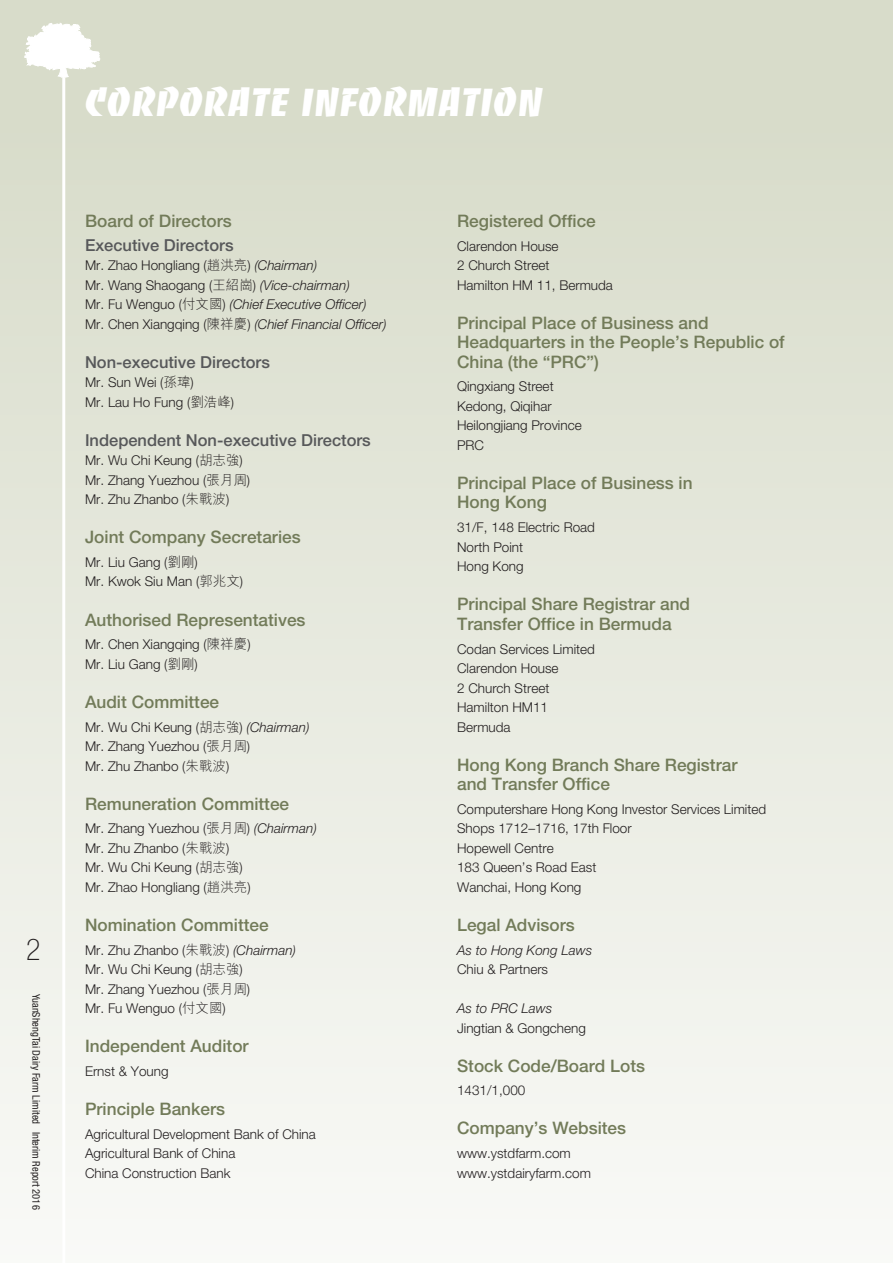
<style>
.page{position:relative;width:893px;height:1263px;background:#fff}
.page>*{position:absolute;margin:0;border:0;box-sizing:border-box;transform-origin:0 0}
.t1{font:39px "Banco Std";color:#fff}
.t2{font:100 condensed 30px "Helvetica Neue LT Std";color:#231f20}
._01_H1{font:500 17.25px/19.5px "Helvetica Neue LT Std";color:#727b59}
._02_H2{font:500 16.5px "Helvetica Neue LT Std";color:#57585a}
._00_Body_Text{font:300 13.5px "Helvetica Neue LT Std";color:#231f20}
._00_Body_Text-2{font:italic 300 13.5px "Helvetica Neue LT Std";color:#231f20}
.t3{font:condensed 10.5px "Helvetica Neue LT Std";color:#231f20}
.s1{font-family:"M Hei HK"}
.s2{font-style:italic}
.s3{font-style:normal}
.s4{font-family:"M Hei HK";font-style:normal}
</style>
<div class="page">
<div style="left:0;top:0;width:893px;height:1263px;background:linear-gradient(to bottom,#d5d9c6,#f9f9f7)"></div>
<hr style="left:62px;top:78px;width:3px;height:1185px;background:#fff">
<svg style="left:25px;top:23px;width:75px;height:55px"></svg>
<p class="t2" style="left:26px;top:932px;width:16px">2</p>
<p class="t3" style="left:42px;top:994px;width:217px;rotate:90deg">YuanShengTai Dairy Farm Limited Interim Report 2016</p>
<h1 class="t1" style="left:85px;top:81px;width:460px">CORPORATE INFORMATION</h1>
<p class="_01_H1" style="left:85px;top:211px;width:148px">Board of Directors</p>
<p class="_02_H2" style="left:85px;top:235px;width:150px">Executive Directors</p>
<p class="_00_Body_Text" style="left:85px;top:257px;width:234px">Mr. Zhao Hongliang (<span class="s1">趙洪亮</span>) <span class="s2">(Chairman)</span></p>
<p class="_00_Body_Text" style="left:85px;top:277px;width:266px">Mr. Wang Shaogang (<span class="s1">王紹崗</span>) <span class="s2">(Vice-chairman)</span></p>
<p class="_00_Body_Text-2" style="left:85px;top:296px;width:283px"><span class="s3">Mr. Fu Wenguo (</span><span class="s4">付文國</span><span class="s3">)</span> (Chief Executive Officer)</p>
<p class="_00_Body_Text-2" style="left:85px;top:316px;width:303px"><span class="s3">Mr. Chen Xiangqing (</span><span class="s4">陳祥慶</span><span class="s3">)</span> (Chief Financial Officer)</p>
<p class="_02_H2" style="left:85px;top:352px;width:186px">Non-executive Directors</p>
<p class="_00_Body_Text" style="left:85px;top:374px;width:110px">Mr. Sun Wei (<span class="s1">孫瑋</span>)</p>
<p class="_00_Body_Text" style="left:85px;top:394px;width:151px">Mr. Lau Ho Fung (<span class="s1">劉浩峰</span>)</p>
<p class="_02_H2" style="left:85px;top:430px;width:287px">Independent Non-executive Directors</p>
<p class="_00_Body_Text" style="left:85px;top:452px;width:159px">Mr. Wu Chi Keung (<span class="s1">胡志強</span>)</p>
<p class="_00_Body_Text" style="left:85px;top:472px;width:167px">Mr. Zhang Yuezhou (<span class="s1">張月周</span>)</p>
<p class="_00_Body_Text" style="left:85px;top:491px;width:146px">Mr. Zhu Zhanbo (<span class="s1">朱戰波</span>)</p>
<p class="_01_H1" style="left:85px;top:527px;width:217px">Joint Company Secretaries</p>
<p class="_00_Body_Text" style="left:85px;top:554px;width:114px">Mr. Liu Gang (<span class="s1">劉剛</span>)</p>
<p class="_00_Body_Text" style="left:85px;top:573px;width:160px">Mr. Kwok Siu Man (<span class="s1">郭兆文</span>)</p>
<p class="_01_H1" style="left:85px;top:609px;width:222px">Authorised Representatives</p>
<p class="_00_Body_Text" style="left:85px;top:636px;width:167px">Mr. Chen Xiangqing (<span class="s1">陳祥慶</span>)</p>
<p class="_00_Body_Text" style="left:85px;top:656px;width:114px">Mr. Liu Gang (<span class="s1">劉剛</span>)</p>
<p class="_01_H1" style="left:85px;top:692px;width:136px">Audit Committee</p>
<p class="_00_Body_Text" style="left:85px;top:718px;width:226px">Mr. Wu Chi Keung (<span class="s1">胡志強</span>) <span class="s2">(Chairman)</span></p>
<p class="_00_Body_Text" style="left:85px;top:738px;width:167px">Mr. Zhang Yuezhou (<span class="s1">張月周</span>)</p>
<p class="_00_Body_Text" style="left:85px;top:757px;width:146px">Mr. Zhu Zhanbo (<span class="s1">朱戰波</span>)</p>
<p class="_01_H1" style="left:85px;top:793px;width:206px">Remuneration Committee</p>
<p class="_00_Body_Text" style="left:85px;top:820px;width:233px">Mr. Zhang Yuezhou (<span class="s1">張月周</span>) <span class="s2">(Chairman)</span></p>
<p class="_00_Body_Text" style="left:85px;top:840px;width:146px">Mr. Zhu Zhanbo (<span class="s1">朱戰波</span>)</p>
<p class="_00_Body_Text" style="left:85px;top:859px;width:159px">Mr. Wu Chi Keung (<span class="s1">胡志強</span>)</p>
<p class="_00_Body_Text" style="left:85px;top:879px;width:167px">Mr. Zhao Hongliang (<span class="s1">趙洪亮</span>)</p>
<p class="_01_H1" style="left:85px;top:915px;width:185px">Nomination Committee</p>
<p class="_00_Body_Text" style="left:85px;top:941px;width:213px">Mr. Zhu Zhanbo (<span class="s1">朱戰波</span>) <span class="s2">(Chairman)</span></p>
<p class="_00_Body_Text" style="left:85px;top:961px;width:159px">Mr. Wu Chi Keung (<span class="s1">胡志強</span>)</p>
<p class="_00_Body_Text" style="left:85px;top:980px;width:167px">Mr. Zhang Yuezhou (<span class="s1">張月周</span>)</p>
<p class="_00_Body_Text" style="left:85px;top:1000px;width:142px">Mr. Fu Wenguo (<span class="s1">付文國</span>)</p>
<p class="_01_H1" style="left:85px;top:1036px;width:165px">Independent Auditor</p>
<p class="_00_Body_Text" style="left:85px;top:1063px;width:85px">Ernst &amp; Young</p>
<p class="_01_H1" style="left:85px;top:1099px;width:141px">Principle Bankers</p>
<p class="_00_Body_Text" style="left:85px;top:1125px;width:232px">Agricultural Development Bank of China</p>
<p class="_00_Body_Text" style="left:85px;top:1145px;width:152px">Agricultural Bank of China</p>
<p class="_00_Body_Text" style="left:85px;top:1164px;width:147px">China Construction Bank</p>
<p class="_01_H1" style="left:457px;top:211px;width:140px">Registered Office</p>
<p class="_00_Body_Text" style="left:457px;top:238px;width:103px">Clarendon House</p>
<p class="_00_Body_Text" style="left:457px;top:257px;width:94px">2 Church Street</p>
<p class="_00_Body_Text" style="left:457px;top:277px;width:157px">Hamilton HM 11, Bermuda</p>
<p class="_01_H1" style="left:457px;top:313px;width:329px">Principal Place of Business and<br>Headquarters in the People’s Republic of<br>China (the “PRC”)</p>
<p class="_00_Body_Text" style="left:457px;top:378px;width:98px">Qingxiang Street</p>
<p class="_00_Body_Text" style="left:457px;top:398px;width:96px">Kedong, Qiqihar</p>
<p class="_00_Body_Text" style="left:457px;top:417px;width:126px">Heilongjiang Province</p>
<p class="_00_Body_Text" style="left:457px;top:437px;width:29px">PRC</p>
<p class="_01_H1" style="left:457px;top:473px;width:237px">Principal Place of Business in<br>Hong Kong</p>
<p class="_00_Body_Text" style="left:457px;top:519px;width:139px">31/F, 148 Electric Road</p>
<p class="_00_Body_Text" style="left:457px;top:539px;width:68px">North Point</p>
<p class="_00_Body_Text" style="left:457px;top:558px;width:68px">Hong Kong</p>
<p class="_01_H1" style="left:457px;top:594px;width:234px">Principal Share Registrar and<br>Transfer Office in Bermuda</p>
<p class="_00_Body_Text" style="left:457px;top:640px;width:139px">Codan Services Limited</p>
<p class="_00_Body_Text" style="left:457px;top:660px;width:103px">Clarendon House</p>
<p class="_00_Body_Text" style="left:457px;top:679px;width:94px">2 Church Street</p>
<p class="_00_Body_Text" style="left:457px;top:699px;width:93px">Hamilton HM11</p>
<p class="_00_Body_Text" style="left:457px;top:718px;width:55px">Bermuda</p>
<p class="_01_H1" style="left:457px;top:754px;width:282px">Hong Kong Branch Share Registrar and Transfer Office</p>
<p class="_00_Body_Text" style="left:457px;top:801px;width:311px">Computershare Hong Kong Investor Services Limited</p>
<p class="_00_Body_Text" style="left:457px;top:820px;width:176px">Shops 1712–1716, 17th Floor</p>
<p class="_00_Body_Text" style="left:457px;top:840px;width:98px">Hopewell Centre</p>
<p class="_00_Body_Text" style="left:457px;top:859px;width:141px">183 Queen’s Road East</p>
<p class="_00_Body_Text" style="left:457px;top:879px;width:126px">Wanchai, Hong Kong</p>
<p class="_01_H1" style="left:457px;top:915px;width:119px">Legal Advisors</p>
<p class="_00_Body_Text-2" style="left:457px;top:942px;width:137px">As to Hong Kong Laws</p>
<p class="_00_Body_Text" style="left:457px;top:961px;width:93px">Chiu &amp; Partners</p>
<p class="_00_Body_Text-2" style="left:457px;top:1000px;width:97px">As to PRC Laws</p>
<p class="_00_Body_Text" style="left:457px;top:1019px;width:130px">Jingtian &amp; Gongcheng</p>
<p class="_01_H1" style="left:457px;top:1055px;width:189px">Stock Code/Board Lots</p>
<p class="_00_Body_Text" style="left:457px;top:1082px;width:70px">1431/1,000</p>
<p class="_01_H1" style="left:457px;top:1118px;width:171px">Company’s Websites</p>
<p class="_00_Body_Text" style="left:457px;top:1145px;width:115px">www.ystdfarm.com</p>
<p class="_00_Body_Text" style="left:457px;top:1164px;width:135px">www.ystdairyfarm.com</p>
</div>
